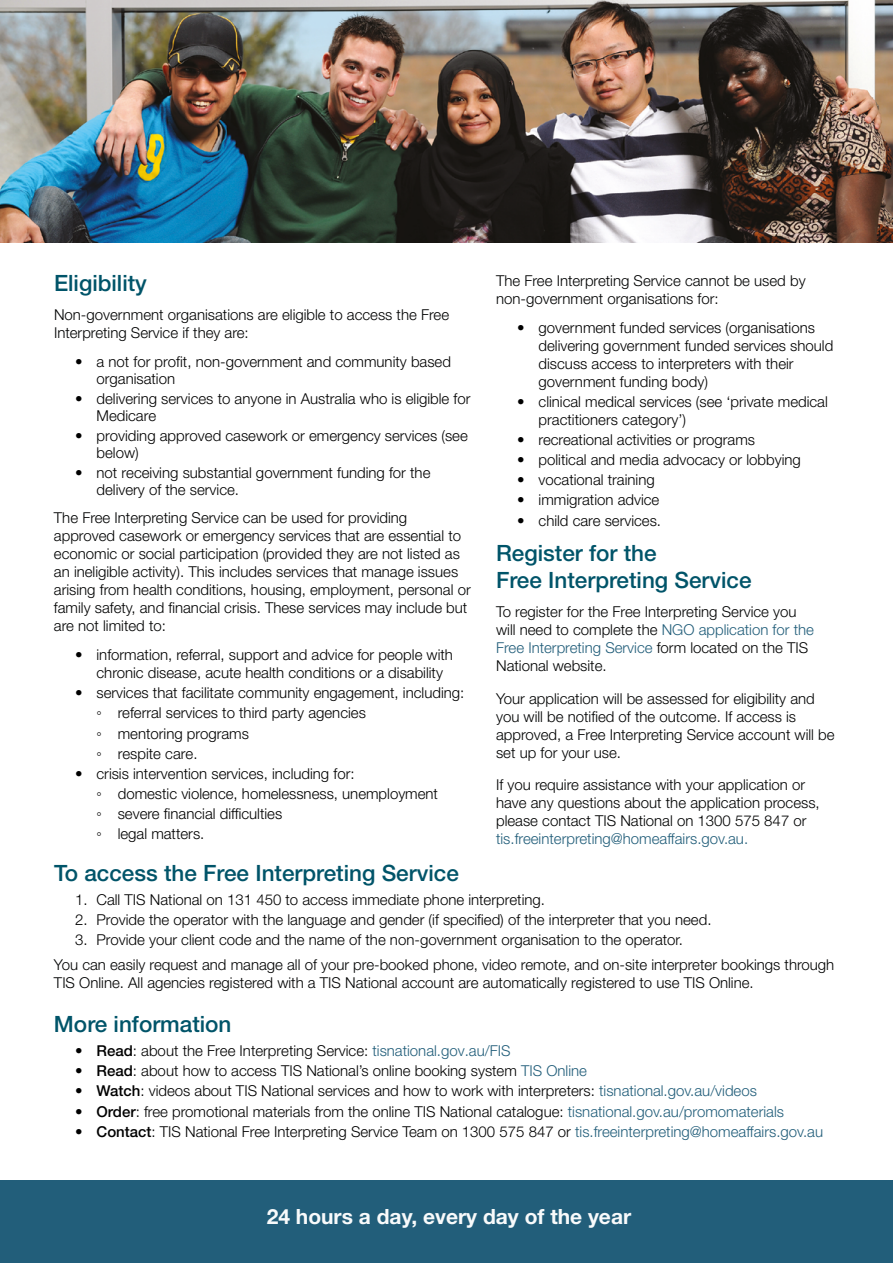
<style>
.page{position:relative;width:893px;height:1263px;background:#fff}
.page>*{position:absolute;margin:0;border:0;box-sizing:border-box;transform-origin:0 0}
.t1{font:500 22.5px/27px "Helvetica Neue LT Std";color:#005469}
.t2{font:700 21px "Helvetica Neue LT Std";color:#f8fafb}
.t3{font:300 15px/18px "Helvetica Neue LT Std";color:#000}
.t4{font:300 15px/18px "Helvetica Neue LT Std";color:#010202}
.t5{font:300 15px "Helvetica Neue LT Std";color:#225e7a}
.s1{font-family:"Arial";font-weight:400}
.s2{color:#225e7a}
.s3{font-weight:500}
</style>
<div class="page">
<div style="left:0;top:1181px;width:893px;height:82px;background:#225e7a"></div>
<img style="left:0;top:0;width:893px;height:242px">
<h1 class="t1" style="left:54px;top:270px;width:94px">Eligibility</h1>
<p class="t4" style="left:54px;top:305px;width:397px">Non-government organisations are eligible to access the Free<br>Interpreting Service if they are:</p>
<p class="t3" style="left:97px;top:353px;width:356px;line-height:17px;text-indent:-21px">• a not for profit, non-government and community based organisation</p>
<p class="t3" style="left:97px;top:390px;width:375px;line-height:17px;text-indent:-21px">• delivering services to anyone in Australia who is eligible for<br>Medicare</p>
<p class="t3" style="left:97px;top:427px;width:373px;line-height:17px;text-indent:-21px">• providing approved casework or emergency services (see below)</p>
<p class="t3" style="left:97px;top:464px;width:335px;line-height:17px;text-indent:-21px">• not receiving substantial government funding for the delivery of the service.</p>
<p class="t4" style="left:54px;top:509px;width:418px">The Free Interpreting Service can be used for providing approved casework or emergency services that are essential to economic or social participation (provided they are not listed as an ineligible activity). This includes services that manage issues arising from health conditions, housing, employment, personal or family safety, and financial crisis. These services may include but are not limited to:</p>
<p class="t3" style="left:96px;top:645px;width:358px;text-indent:-21px">• information, referral, support and advice for people with chronic disease, acute health conditions or a disability</p>
<p class="t3" style="left:75px;top:684px;width:391px">• services that facilitate community engagement, including:</p>
<p class="t3" style="left:96px;top:703px;width:271px;line-height:20.1px"><span class="s1">◦</span> referral services to third party agencies <span class="s1">◦</span> mentoring programs<br><span class="s1">◦</span> respite care.</p>
<p class="t3" style="left:96px;top:763px;width:343px;line-height:20.1px;text-indent:-21px">• crisis intervention services, including for:<br><span class="s1">◦</span> domestic violence, homelessness, unemployment <span class="s1">◦</span> severe financial difficulties<br><span class="s1">◦</span> legal matters.</p>
<p class="t4" style="left:496px;top:271px;width:311px">The Free Interpreting Service cannot be used by non-government organisations for:</p>
<p class="t3" style="left:517px;top:318px;width:9px">•</p>
<p class="t3" style="left:539px;top:318px;width:296px">government funded services (organisations delivering government funded services should discuss access to interpreters with their government funding body)</p>
<p class="t3" style="left:539px;top:392px;width:291px;text-indent:-21px">• clinical medical services (see ‘private medical practitioners category’)</p>
<p class="t3" style="left:517px;top:430px;width:239px">• recreational activities or programs</p>
<p class="t3" style="left:517px;top:450px;width:285px">• political and media advocacy or lobbying</p>
<p class="t3" style="left:517px;top:471px;width:139px">• vocational training</p>
<p class="t3" style="left:517px;top:491px;width:144px">• immigration advice</p>
<p class="t3" style="left:517px;top:511px;width:145px">• child care services.</p>
<h1 class="t1" style="left:496px;top:539px;width:257px">Register for the<br>Free Interpreting Service</h1>
<p class="t4" style="left:496px;top:602px;width:319px">To register for the Free Interpreting Service you will need to complete the <span class="s2">NGO application for the Free Interpreting Service</span> form located on the TIS National website.</p>
<p class="t4" style="left:496px;top:689px;width:340px">Your application will be assessed for eligibility and you will be notified of the outcome. If access is approved, a Free Interpreting Service account will be set up for your use.</p>
<p class="t4" style="left:496px;top:776px;width:325px">If you require assistance with your application or have any questions about the application process, please contact TIS National on 1300 575 847 or</p>
<p class="t5" style="left:496px;top:830px;width:254px">tis.freeinterpreting@homeaffairs.gov.au.</p>
<h1 class="t1" style="left:54px;top:859px;width:406px">To access the Free Interpreting Service</h1>
<p class="t3" style="left:75px;top:890px;width:471px">1. Call TIS National on 131 450 to access immediate phone interpreting.</p>
<p class="t3" style="left:75px;top:910px;width:638px">2. Provide the operator with the language and gender (if specified) of the interpreter that you need.</p>
<p class="t3" style="left:75px;top:931px;width:609px">3. Provide your client code and the name of the non-government organisation to the operator.</p>
<p class="t4" style="left:54px;top:955px;width:782px">You can easily request and manage all of your pre-booked phone, video remote, and on-site interpreter bookings through<br>TIS Online. All agencies registered with a TIS National account are automatically registered to use TIS Online.</p>
<h1 class="t1" style="left:54px;top:1010px;width:179px">More information</h1>
<p class="t3" style="left:75px;top:1041px;width:437px">• <span class="s3">Read</span>: about the Free Interpreting Service: <span class="s2">tisnational.gov.au/FIS</span></p>
<p class="t3" style="left:75px;top:1062px;width:513px">• <span class="s3">Read</span>: about how to access TIS National’s online booking system <span class="s2">TIS Online</span></p>
<p class="t3" style="left:75px;top:1082px;width:683px">• <span class="s3">Watch</span>: videos about TIS National services and how to work with interpreters: <span class="s2">tisnational.gov.au/videos</span></p>
<p class="t3" style="left:75px;top:1102px;width:710px">• <span class="s3">Order</span>: free promotional materials from the online TIS National catalogue: <span class="s2">tisnational.gov.au/promomaterials</span></p>
<p class="t3" style="left:75px;top:1122px;width:749px">• <span class="s3">Contact</span>: TIS National Free Interpreting Service Team on 1300 575 847 or <span class="s2">tis.freeinterpreting@homeaffairs.gov.au</span></p>
<h2 class="t2" style="left:267px;top:1203px;width:366px">24 hours a day, every day of the year</h2>
</div>
